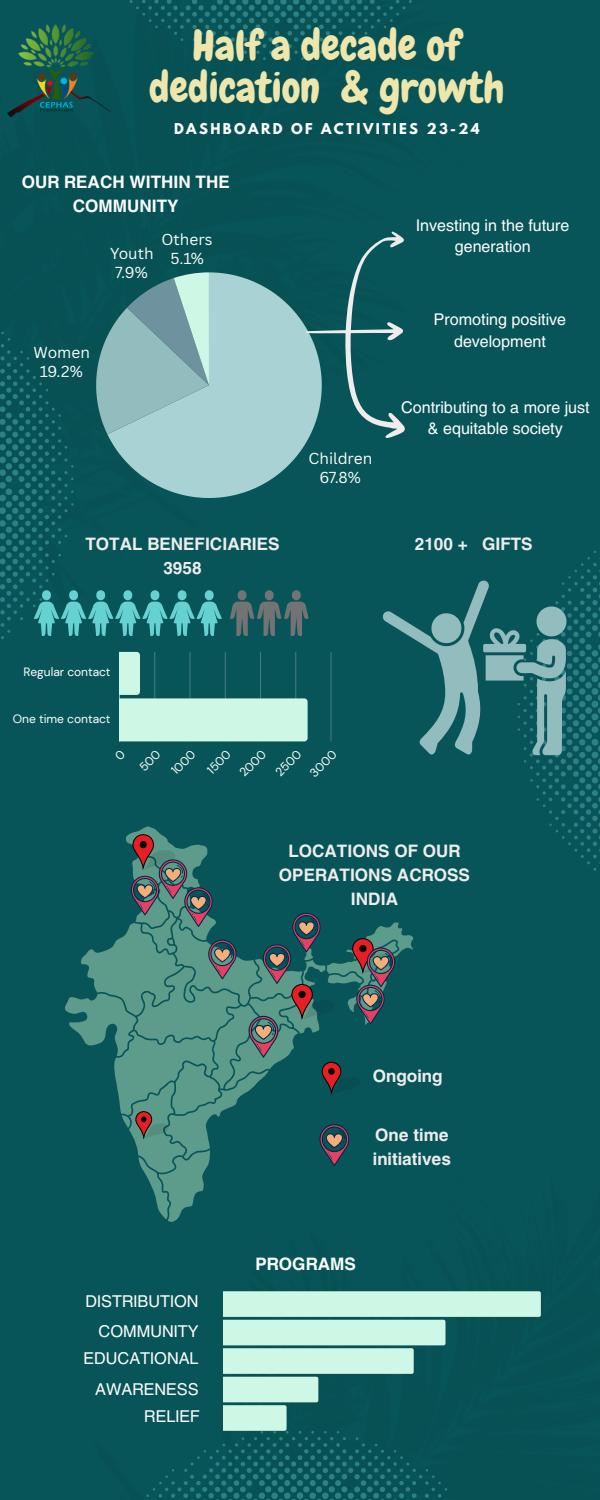
<style>
.page{position:relative;width:600px;height:1500px;background:#085559}
.page>*{position:absolute;margin:0;border:0;box-sizing:border-box;transform-origin:0 0}
.t1{font:42px/41.2px "Chewy";color:#efe6ab;text-align:center}
.t2{font:700 17px/24px "Helios";color:#efedec;text-align:center}
.t3{font:700 17px/24px "Helios";color:#fdfdfd;text-align:center}
.t4{font:16.2px/30.6px "Helios";color:#fdfdfd;text-align:right}
.t5{font:16px/21.8px "Helios";color:#fdfdfd;text-align:center}
.t6{font:15.5px/18.6px "Canva Sans";color:#fdfdfd;text-align:center}
.t7{font:700 13.3px "League Spartan";letter-spacing:.18em;color:#fff}
.t8{font:12px "DM Sans";color:#fff}
</style>
<div class="page">
<svg style="left:230px;top:614px;width:78px;height:22px"></svg>
<img style="left:129px;top:1px;width:265px;height:613px">
<svg style="left:209px;top:272px;width:113px;height:226px;fill:#a8d2d4"></svg>
<svg style="left:130px;top:0;width:282px;height:60px"></svg>
<svg style="left:146px;top:1291px;width:395px;height:209px"></svg>
<svg style="left:0;top:272px;width:209px;height:367px"></svg>
<img style="left:7px;top:24px;width:104px;height:93px">
<svg style="left:306px;top:232px;width:99px;height:206px"></svg>
<hr style="left:331px;top:652px;width:1px;height:89px;background:#fff">
<hr style="left:119px;top:652px;width:1px;height:89px;background:#fff">
<svg style="left:120px;top:652px;width:188px;height:89px"></svg>
<svg style="left:65px;top:826px;width:349px;height:396px"></svg>
<svg style="left:136px;top:1111px;width:33px;height:28px"></svg>
<svg style="left:382px;top:551px;width:218px;height:326px"></svg>
<svg style="left:130px;top:834px;width:83px;height:93px"></svg>
<svg style="left:207px;top:939px;width:30px;height:40px"></svg>
<svg style="left:248px;top:912px;width:147px;height:183px"></svg>
<svg style="left:319px;top:1123px;width:30px;height:43px"></svg>
<h1 class="t1" style="left:149px;top:26px;width:357px">Half a decade of dedication &amp; growth</h1>
<p class="t7" style="left:174px;top:122px;width:307px">DASHBOARD OF ACTIVITIES 23-24</p>
<p class="t3" style="left:22px;top:169px;width:209px">OUR REACH WITHIN THE<br>COMMUNITY</p>
<p class="t6" style="left:110px;top:244px;width:45px">Youth<br>7.9%</p>
<p class="t6" style="left:161px;top:230px;width:53px">Others<br>5.1%</p>
<p class="t6" style="left:34px;top:343px;width:58px">Women<br>19.2%</p>
<p class="t2" style="left:85px;top:532px;width:196px">TOTAL BENEFICIARIES<br>3958</p>
<p class="t6" style="left:309px;top:449px;width:65px">Children<br>67.8%</p>
<p class="t5" style="left:416px;top:214px;width:154px">Investing in the future generation</p>
<p class="t5" style="left:434px;top:308px;width:134px">Promoting positive development</p>
<p class="t5" style="left:401px;top:396px;width:190px">Contributing to a more just &amp; equitable society</p>
<p class="t2" style="left:415px;top:532px;width:119px">2100 + GIFTS</p>
<p class="t8" style="left:24px;top:664px;width:88px">Regular contact</p>
<p class="t8" style="left:13px;top:711px;width:99px">One time contact</p>
<p class="t8" style="left:168px;top:767px;width:30px;rotate:-45deg">1000</p>
<p class="t8" style="left:204px;top:766px;width:29px;rotate:-45deg">1500</p>
<p class="t8" style="left:236px;top:769px;width:33px;rotate:-45deg">2000</p>
<p class="t8" style="left:272px;top:768px;width:32px;rotate:-45deg">2500</p>
<p class="t8" style="left:307px;top:769px;width:33px;rotate:-45deg">3000</p>
<p class="t2" style="left:279px;top:839px;width:193px">LOCATIONS OF OUR<br>OPERATIONS ACROSS<br>INDIA</p>
<p class="t2" style="left:373px;top:1063px;width:71px">Ongoing</p>
<p class="t4" style="left:86px;top:1285px;width:115px">DISTRIBUTION<br>COMMUNITY</p>
<p class="t4" style="left:84px;top:1343px;width:117px">EDUCATIONAL<br>AWARENESS</p>
<p class="t4" style="left:144px;top:1400px;width:57px">RELIEF</p>
<p class="t2" style="left:373px;top:1123px;width:80px;text-align:left">One time initiatives</p>
<p class="t3" style="left:255px;top:1252px;width:102px">PROGRAMS</p>
</div>
